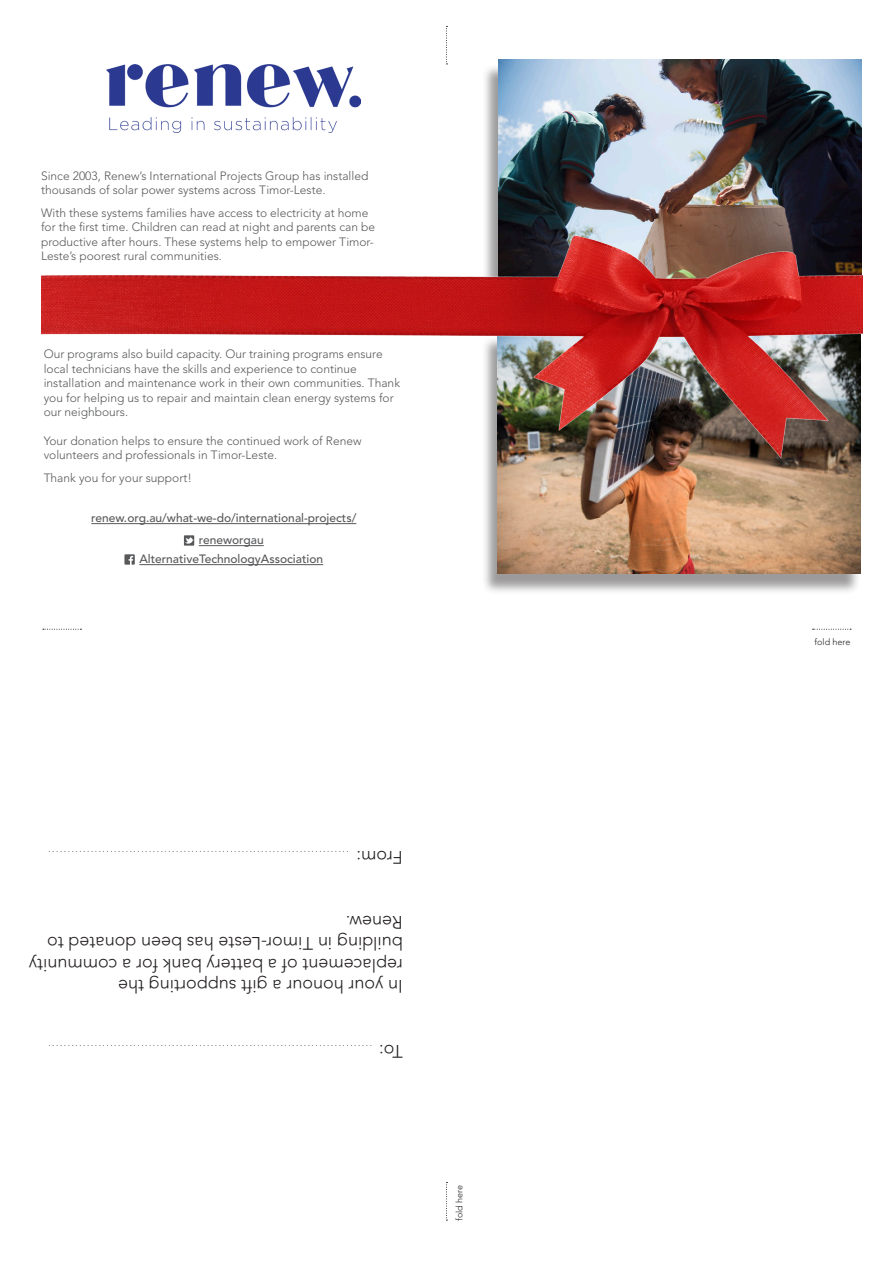
<style>
.page{position:relative;width:893px;height:1263px;background:#fff}
.page>*{position:absolute;margin:0;border:0;box-sizing:border-box;transform-origin:0 0}
.t1{font:300 18px/21.6px "Avenir LT Std";color:#231f20}
.t2{font:300 12px/14.4px "Avenir LT Std";color:#58595b}
.t3{font:500 12px "Avenir LT Std";color:#58595b}
.t4{font:500 12px "Avenir LT Std";color:#57585a}
.t5{font:300 9px "Avenir LT Std";color:#231f20}
</style>
<div class="page">
<svg style="left:446px;top:26px;width:1px;height:39px"></svg>
<svg style="left:446px;top:1182px;width:1px;height:39px"></svg>
<svg style="left:43px;top:629px;width:38px;height:1px"></svg>
<svg style="left:813px;top:629px;width:38px;height:1px"></svg>
<img style="left:106px;top:64px;width:254px;height:68px">
<img style="left:499px;top:60px;width:362px;height:77px">
<div style="left:481px;top:335px;width:380px;height:260px;background:#231f20;opacity:.45"></div>
<img style="left:41px;top:137px;width:822px;height:436px">
<p class="t2" style="left:41px;top:168px;width:329px">Since 2003, Renew’s International Projects Group has installed thousands of solar power systems across Timor-Leste.</p>
<p class="t2" style="left:41px;top:206px;width:336px">With these systems families have access to electricity at home for the first time. Children can read at night and parents can be productive after hours. These systems help to empower Timor-Leste’s poorest rural communities.</p>
<p class="t2" style="left:44px;top:347px;width:358px">Our programs also build capacity. Our training programs ensure local technicians have the skills and experience to continue installation and maintenance work in their own communities. Thank you for helping us to repair and maintain clean energy systems for our neighbours.</p>
<p class="t2" style="left:44px;top:433px;width:319px">Your donation helps to ensure the continued work of Renew volunteers and professionals in Timor-Leste.</p>
<p class="t2" style="left:44px;top:471px;width:150px">Thank you for your support!</p>
<p class="t3" style="left:91px;top:511px;width:267px">renew.org.au/what-we-do/international-projects/</p>
<p class="t3" style="left:199px;top:533px;width:66px">reneworgau</p>
<p class="t4" style="left:139px;top:552px;width:185px">AlternativeTechnologyAssociation</p>
<p class="t5" style="left:349px;top:859px;width:302px;rotate:-180deg">..............................................................................</p>
<p class="t1" style="left:403px;top:868px;width:48px;rotate:-180deg">From:</p>
<p class="t1" style="left:403px;top:997px;width:376px;rotate:-180deg">In your honour a gift supporting the replacement of a battery bank for a community building in Timor-Leste has been donated to<br>Renew.</p>
<p class="t5" style="left:372px;top:1054px;width:325px;rotate:-180deg">....................................................................................</p>
<p class="t1" style="left:403px;top:1062px;width:25px;rotate:-180deg">To:</p>
<p class="t5" style="left:454px;top:1221px;width:37px;rotate:-90deg">fold here</p>
<p class="t5" style="left:815px;top:636px;width:37px">fold here</p>
</div>
